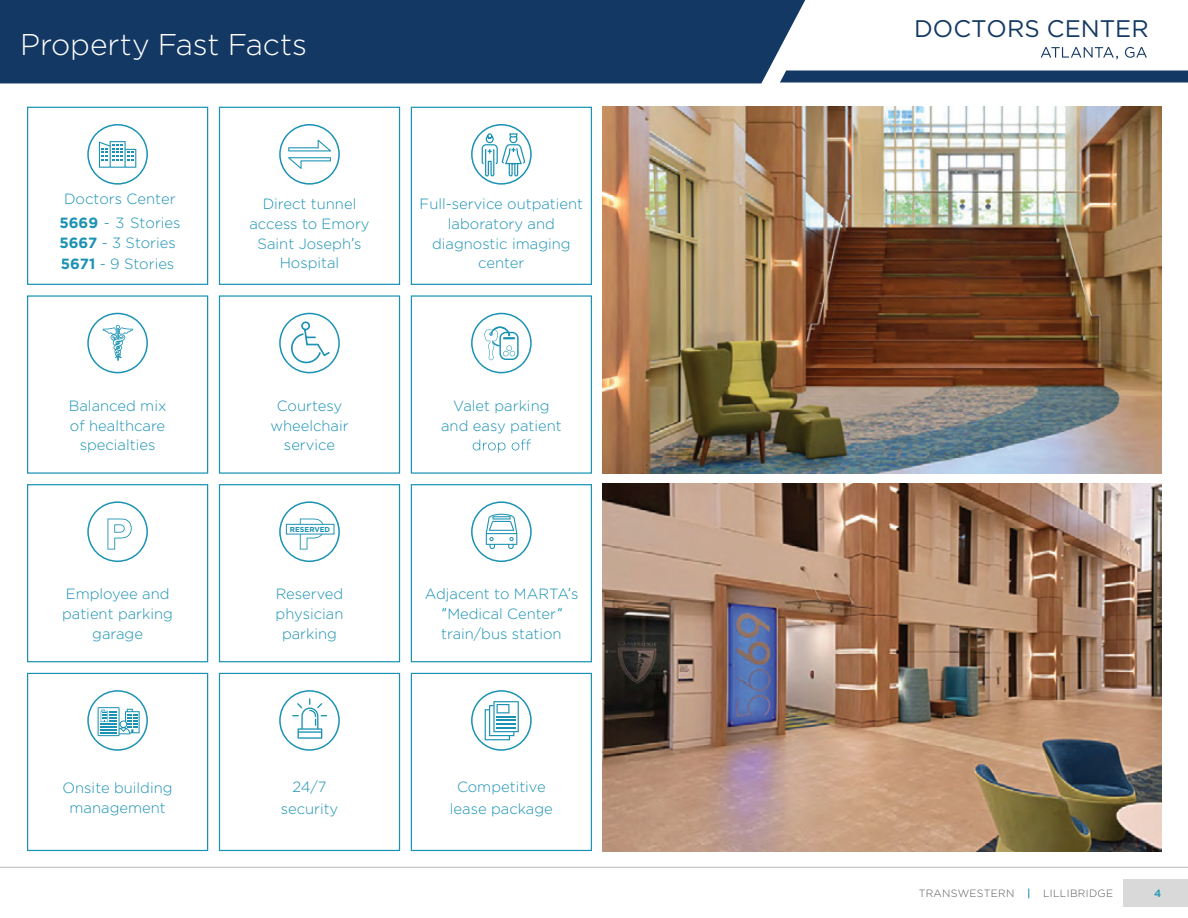
<style>
.page{position:relative;width:1188px;height:918px;background:#fff}
.page>*{position:absolute;margin:0;border:0;box-sizing:border-box;transform-origin:0 0}
.t1{font:300 30px "Gotham";letter-spacing:-.005em;color:#fff}
.t2{font:24px "Gotham";color:#143963}
.t3{font:300 24px "Gotham";color:#133863}
.t4{font:300 14.85px/19.6px "Gotham";color:#1b92b3;text-align:center}
.t5{font:300 10.5px "Gotham";letter-spacing:.025em;color:#57585a}
.t6{font:500 10.5px "Gotham";color:#1b92b3}
.t7{font:700 7.2px "Gotham";color:#1b92b3}
.s1{font-weight:700}
.s2{font-family:"Frutiger LT Std";font-stretch:condensed}
.s3{font-weight:500;color:#1b92b3}
</style>
<div class="page">
<div style="left:1123px;top:879px;width:65px;height:28px;background:#d8d9d8"></div>
<hr style="left:0;top:867px;width:1188px;height:1px;background:#b8b8ba">
<div style="left:0;top:0;width:805px;height:83px;background:#133863"></div>
<svg style="left:780px;top:70px;width:408px;height:12px;background:#1e416a"></svg>
<svg style="left:1041px;top:47px;width:106px;height:12px"></svg>
<div style="left:27px;top:107px;width:181px;height:178px;border:1px solid #1b92b3"></div>
<div style="left:219px;top:107px;width:181px;height:178px;border:1px solid #1b92b3"></div>
<div style="left:411px;top:107px;width:181px;height:178px;border:1px solid #1b92b3"></div>
<svg style="left:87px;top:124px;width:61px;height:61px"></svg>
<svg style="left:279px;top:124px;width:61px;height:61px"></svg>
<div style="left:27px;top:295px;width:181px;height:179px;border:1px solid #1b92b3"></div>
<div style="left:27px;top:484px;width:181px;height:178px;border:1px solid #1b92b3"></div>
<div style="left:27px;top:673px;width:181px;height:178px;border:1px solid #1b92b3"></div>
<div style="left:219px;top:295px;width:181px;height:179px;border:1px solid #1b92b3"></div>
<div style="left:219px;top:484px;width:181px;height:178px;border:1px solid #1b92b3"></div>
<div style="left:219px;top:673px;width:181px;height:178px;border:1px solid #1b92b3"></div>
<div style="left:411px;top:295px;width:181px;height:179px;border:1px solid #1b92b3"></div>
<div style="left:411px;top:484px;width:181px;height:178px;border:1px solid #1b92b3"></div>
<div style="left:411px;top:673px;width:181px;height:178px;border:1px solid #1b92b3"></div>
<svg style="left:87px;top:313px;width:61px;height:60px"></svg>
<svg style="left:279px;top:501px;width:61px;height:61px"></svg>
<div style="left:286px;top:524px;width:48px;height:10px;background:#fff"></div>
<div style="left:286px;top:524px;width:48px;height:10px;border:1px solid #1b92b3"></div>
<svg style="left:87px;top:501px;width:61px;height:61px"></svg>
<svg style="left:471px;top:501px;width:61px;height:61px"></svg>
<svg style="left:279px;top:690px;width:61px;height:61px"></svg>
<svg style="left:87px;top:690px;width:61px;height:61px"></svg>
<svg style="left:471px;top:690px;width:61px;height:61px"></svg>
<svg style="left:279px;top:313px;width:61px;height:60px"></svg>
<svg style="left:471px;top:124px;width:61px;height:61px"></svg>
<svg style="left:473px;top:439px;width:58px;height:14px"></svg>
<svg style="left:471px;top:313px;width:61px;height:60px"></svg>
<img style="left:602px;top:107px;width:559px;height:367px">
<img style="left:602px;top:484px;width:559px;height:367px">
<p class="t1" style="left:20px;top:28px;width:288px">Property Fast Facts</p>
<p class="t4" style="left:59px;top:187px;width:123px;line-height:23.7px">Doctors Center<br><span class="s1">5669</span> - 3 Stories</p>
<p class="t4" style="left:59px;top:233px;width:118px;line-height:20.5px;text-align:left"><span class="s1">5667</span> - 3 Stories<br><span class="s1">5671</span> - 9 Stories</p>
<p class="t4" style="left:69px;top:396px;width:99px">Balanced mix of healthcare specialties</p>
<p class="t4" style="left:249px;top:194px;width:122px">Direct tunnel access to Emory<br>Saint Joseph<span class="s2">’</span>s<br>Hospital</p>
<p class="t4" style="left:270px;top:396px;width:80px">Courtesy wheelchair service</p>
<p class="t7" style="left:290px;top:524px;width:42px">RESERVED</p>
<p class="t4" style="left:420px;top:194px;width:165px">Full-service outpatient laboratory and diagnostic imaging center</p>
<p class="t4" style="left:441px;top:396px;width:122px">Valet parking and easy patient</p>
<p class="t4" style="left:62px;top:584px;width:112px">Employee and patient parking garage</p>
<p class="t4" style="left:425px;top:584px;width:155px">Adjacent to MARTA<span class="s2">’</span>s <span class="s2">“</span>Medical Center<span class="s2">“ </span>train/bus station</p>
<p class="t4" style="left:276px;top:584px;width:69px">Reserved physician parking</p>
<p class="t4" style="left:281px;top:775px;width:59px;line-height:22.2px">24/7 security</p>
<p class="t4" style="left:63px;top:778px;width:111px">Onsite building management</p>
<p class="t4" style="left:450px;top:775px;width:104px;line-height:22.2px">Competitive lease package</p>
<p class="t3" style="left:909px;top:16px;width:117px">DOCTOR<span class="s2">’</span></p>
<p class="t2" style="left:914px;top:15px;width:236px">DOCTORS CENTER</p>
<p class="t5" style="left:919px;top:887px;width:196px">TRANSWESTERN <span class="s3">|</span> LILLIBRIDGE</p>
<p class="t6" style="left:1154px;top:886px;width:9px">4</p>
</div>
